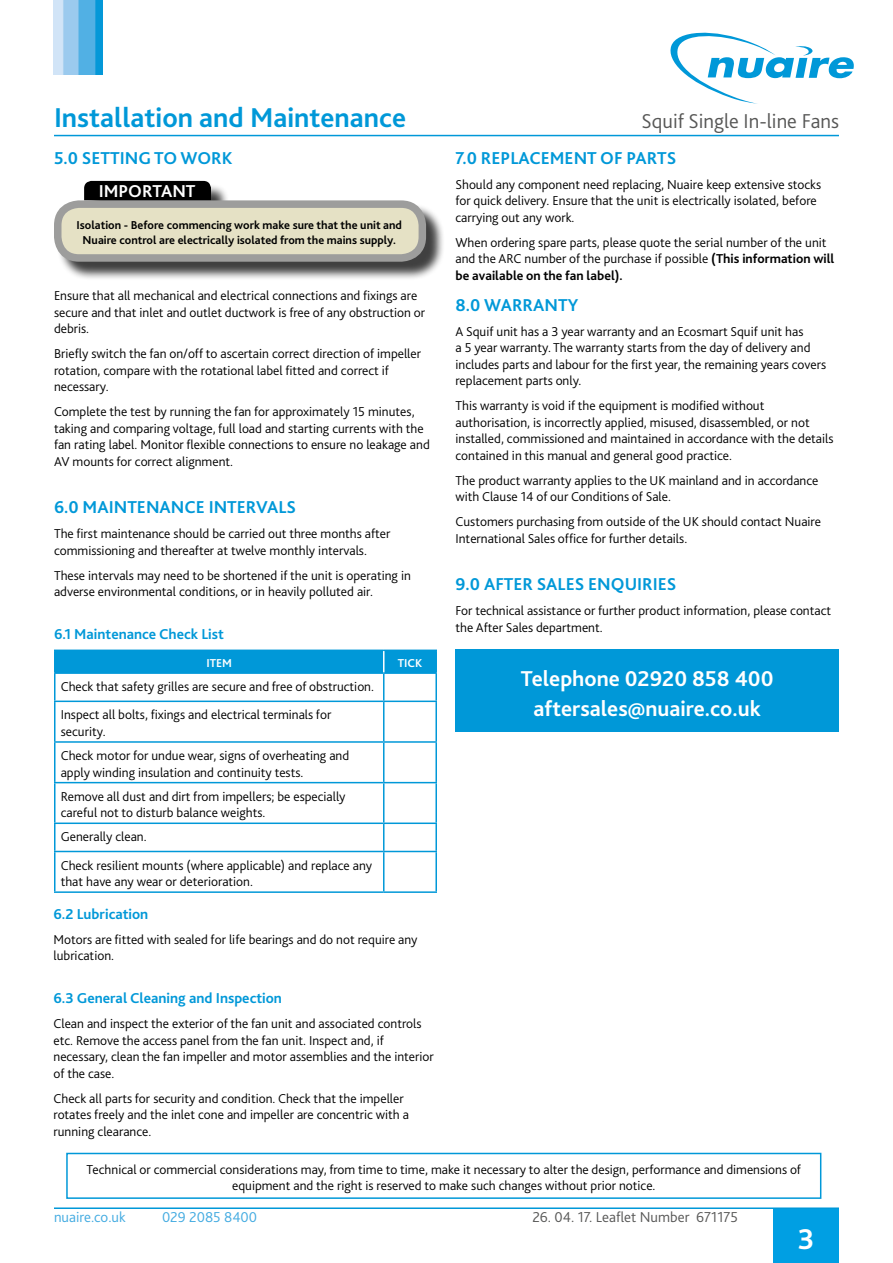
<style>
.page{position:relative;width:893px;height:1263px;background:#fff}
.page>*{position:absolute;margin:0;border:0;box-sizing:border-box;transform-origin:0 0}
.t1{font:700 30px "Bliss 2";color:#fff}
.t2{font:700 28.5px "Bliss 2";color:#0098d8}
.t3{font:700 22.5px/30px "Bliss 2";color:#fff;text-align:center}
.t4{font:300 21px "Bliss 2";color:#575756}
.t5{font:700 18px "Bliss 2";color:#0098d8}
.t6{font:700 18px "Bliss 2";color:#fff}
.t7{font:700 15px "Bliss 2";color:#0098d8}
.t8{font:300 15px "Bliss 2";color:#575756}
.t9{font:300 15px "Bliss 2";color:#43abe1}
.t10{font:300 13.5px/16.5px "Bliss 2";color:#000}
.t11{font:700 12px/15px "Bliss 2";color:#000;text-align:center}
.t12{font:700 12px "Bliss 2";color:#fff}
.s1{font-weight:700}
</style>
<div class="page">
<div style="left:773px;top:1209px;width:66px;height:54px;background:#009fe3"></div>
<img style="left:54px;top:0;width:49px;height:75px">
<svg style="left:670px;top:32px;width:184px;height:72px"></svg>
<hr style="left:54px;top:135px;width:785px;height:1px;background:#0098d8">
<hr style="left:54px;top:1207px;width:785px;height:2px;background:#0098d8">
<div style="left:57px;top:183px;width:388px;height:97px;background:#000;opacity:.75"></div>
<div style="left:84px;top:181px;width:127px;height:19px;background:#000"></div>
<div style="left:58px;top:204px;width:364px;height:54px;background:#e5e1c5;border-radius:21px"></div>
<div style="left:54px;top:200px;width:372px;height:62px;border:8px solid #9d9d9c;border-radius:21px"></div>
<hr style="left:54px;top:649px;width:330px;height:2px;background:#0098d8">
<hr style="left:54px;top:651px;width:2px;height:21px;background:#0098d8">
<hr style="left:384px;top:649px;width:53px;height:2px;background:#0098d8">
<hr style="left:435px;top:651px;width:2px;height:21px;background:#0098d8">
<hr style="left:54px;top:672px;width:330px;height:2px;background:#0098d8">
<hr style="left:54px;top:674px;width:2px;height:26px;background:#0098d8">
<hr style="left:384px;top:672px;width:53px;height:2px;background:#0098d8">
<hr style="left:435px;top:674px;width:2px;height:26px;background:#0098d8">
<hr style="left:54px;top:700px;width:330px;height:2px;background:#0098d8">
<hr style="left:54px;top:702px;width:2px;height:39px;background:#0098d8">
<hr style="left:384px;top:700px;width:53px;height:2px;background:#0098d8">
<hr style="left:383px;top:702px;width:1px;height:39px;background:#0098d8">
<hr style="left:435px;top:702px;width:2px;height:39px;background:#0098d8">
<hr style="left:54px;top:741px;width:330px;height:2px;background:#0098d8">
<hr style="left:54px;top:743px;width:2px;height:39px;background:#0098d8">
<hr style="left:384px;top:741px;width:53px;height:2px;background:#0098d8">
<hr style="left:383px;top:743px;width:1px;height:39px;background:#0098d8">
<hr style="left:435px;top:743px;width:2px;height:39px;background:#0098d8">
<hr style="left:54px;top:782px;width:330px;height:1px;background:#0098d8">
<hr style="left:54px;top:783px;width:2px;height:39px;background:#0098d8">
<hr style="left:384px;top:782px;width:53px;height:1px;background:#0098d8">
<hr style="left:383px;top:783px;width:1px;height:39px;background:#0098d8">
<hr style="left:435px;top:783px;width:2px;height:39px;background:#0098d8">
<hr style="left:54px;top:822px;width:330px;height:2px;background:#0098d8">
<hr style="left:54px;top:824px;width:2px;height:27px;background:#0098d8">
<hr style="left:384px;top:822px;width:53px;height:2px;background:#0098d8">
<svg style="left:383px;top:824px;width:1px;height:27px"></svg>
<hr style="left:435px;top:824px;width:2px;height:27px;background:#0098d8">
<hr style="left:54px;top:851px;width:330px;height:1px;background:#0098d8">
<hr style="left:54px;top:852px;width:2px;height:39px;background:#0098d8">
<hr style="left:384px;top:851px;width:53px;height:1px;background:#0098d8">
<hr style="left:383px;top:852px;width:1px;height:39px;background:#0098d8">
<hr style="left:435px;top:852px;width:2px;height:39px;background:#0098d8">
<hr style="left:54px;top:891px;width:330px;height:2px;background:#0098d8">
<hr style="left:384px;top:891px;width:53px;height:2px;background:#0098d8">
<svg style="left:55px;top:650px;width:381px;height:50px"></svg>
<div style="left:455px;top:649px;width:384px;height:83px;background:#0098d8"></div>
<div style="left:66px;top:1153px;width:755px;height:46px;border:2px solid #0098d8"></div>
<h2 class="t2" style="left:54px;top:100px;width:354px">Installation and Maintenance</h2>
<h3 class="t4" style="left:642px;top:107px;width:199px">Squif Single In-line Fans</h3>
<h3 class="t5" style="left:54px;top:146px;width:180px">5.0 SETTING TO WORK</h3>
<h3 class="t6" style="left:99px;top:180px;width:98px">IMPORTANT</h3>
<p class="t11" style="left:77px;top:217px;width:327px">Isolation - Before commencing work make sure that the unit and<br>Nuaire control are electrically isolated from the mains supply.</p>
<p class="t10" style="left:54px;top:287px;width:372px">Ensure that all mechanical and electrical connections and fixings are secure and that inlet and outlet ductwork is free of any obstruction or debris.</p>
<p class="t10" style="left:54px;top:345px;width:369px">Briefly switch the fan on/off to ascertain correct direction of impeller rotation, compare with the rotational label fitted and correct if necessary.</p>
<p class="t10" style="left:54px;top:403px;width:377px">Complete the test by running the fan for approximately 15 minutes, taking and comparing voltage, full load and starting currents with the fan rating label. Monitor flexible connections to ensure no leakage and AV mounts for correct alignment.</p>
<h3 class="t5" style="left:54px;top:496px;width:244px">6.0 MAINTENANCE INTERVALS</h3>
<p class="t10" style="left:54px;top:525px;width:338px">The first maintenance should be carried out three months after commissioning and thereafter at twelve monthly intervals.</p>
<p class="t10" style="left:54px;top:567px;width:358px">These intervals may need to be shortened if the unit is operating in adverse environmental conditions, or in heavily polluted air.</p>
<p class="t7" style="left:54px;top:625px;width:171px">6.1 Maintenance Check List</p>
<p class="t12" style="left:206px;top:656px;width:27px">ITEM</p>
<p class="t12" style="left:398px;top:656px;width:26px">TICK</p>
<p class="t10" style="left:61px;top:672px;width:315px;line-height:28.2px">Check that safety grilles are secure and free of obstruction.<br>Inspect all bolts, fixings and electrical terminals for</p>
<p class="t10" style="left:61px;top:719px;width:290px;line-height:24.2px">security.<br>Check motor for undue wear, signs of overheating and</p>
<p class="t10" style="left:61px;top:760px;width:286px;line-height:24.2px">apply winding insulation and continuity tests.<br>Remove all dust and dirt from impellers; be especially</p>
<p class="t10" style="left:61px;top:800px;width:206px;line-height:24.2px">careful not to disturb balance weights.<br>Generally clean.</p>
<p class="t10" style="left:61px;top:856px;width:313px">Check resilient mounts (where applicable) and replace any that have any wear or deterioration.</p>
<p class="t7" style="left:54px;top:904px;width:96px">6.2 Lubrication</p>
<p class="t10" style="left:54px;top:931px;width:366px">Motors are fitted with sealed for life bearings and do not require any lubrication.</p>
<p class="t7" style="left:54px;top:989px;width:230px">6.3 General Cleaning and Inspection</p>
<p class="t10" style="left:54px;top:1015px;width:382px">Clean and inspect the exterior of the fan unit and associated controls etc. Remove the access panel from the fan unit. Inspect and, if necessary, clean the fan impeller and motor assemblies and the interior of the case.</p>
<p class="t10" style="left:54px;top:1090px;width:357px">Check all parts for security and condition. Check that the impeller rotates freely and the inlet cone and impeller are concentric with a running clearance.</p>
<h3 class="t5" style="left:455px;top:146px;width:222px">7.0 REPLACEMENT OF PARTS</h3>
<p class="t10" style="left:455px;top:176px;width:367px">Should any component need replacing, Nuaire keep extensive stocks for quick delivery. Ensure that the unit is electrically isolated, before carrying out any work.</p>
<p class="t10" style="left:455px;top:234px;width:380px">When ordering spare parts, please quote the serial number of the unit and the ARC number of the purchase if possible <span class="s1">(This information will be available on the fan label).</span></p>
<h3 class="t5" style="left:455px;top:293px;width:124px">8.0 WARRANTY</h3>
<p class="t10" style="left:455px;top:323px;width:372px">A Squif unit has a 3 year warranty and an Ecosmart Squif unit has<br>a 5 year warranty. The warranty starts from the day of delivery and includes parts and labour for the first year, the remaining years covers replacement parts only.</p>
<p class="t10" style="left:455px;top:397px;width:380px">This warranty is void if the equipment is modified without authorisation, is incorrectly applied, misused, disassembled, or not installed, commissioned and maintained in accordance with the details contained in this manual and general good practice.</p>
<p class="t10" style="left:455px;top:472px;width:364px">The product warranty applies to the UK mainland and in accordance with Clause 14 of our Conditions of Sale.</p>
<p class="t10" style="left:455px;top:513px;width:367px">Customers purchasing from outside of the UK should contact Nuaire<br>International Sales office for further details.</p>
<h3 class="t5" style="left:455px;top:573px;width:223px">9.0 AFTER SALES ENQUIRIES</h3>
<p class="t10" style="left:455px;top:602px;width:377px">For technical assistance or further product information, please contact the After Sales department.</p>
<h3 class="t3" style="left:521px;top:663px;width:254px">Telephone 02920 858 400 aftersales@nuaire.co.uk</h3>
<p class="t10" style="left:87px;top:1160px;width:716px;text-align:center">Technical or commercial considerations may, from time to time, make it necessary to alter the design, performance and dimensions of equipment and the right is reserved to make such changes without prior notice.</p>
<p class="t9" style="left:54px;top:1208px;width:73px">nuaire.co.uk</p>
<p class="t9" style="left:162px;top:1208px;width:97px">029 2085 8400</p>
<p class="t8" style="left:532px;top:1208px;width:207px">26. 04. 17. Leaflet Number 671175</p>
<h1 class="t1" style="left:798px;top:1221px;width:18px">3</h1>
</div>
